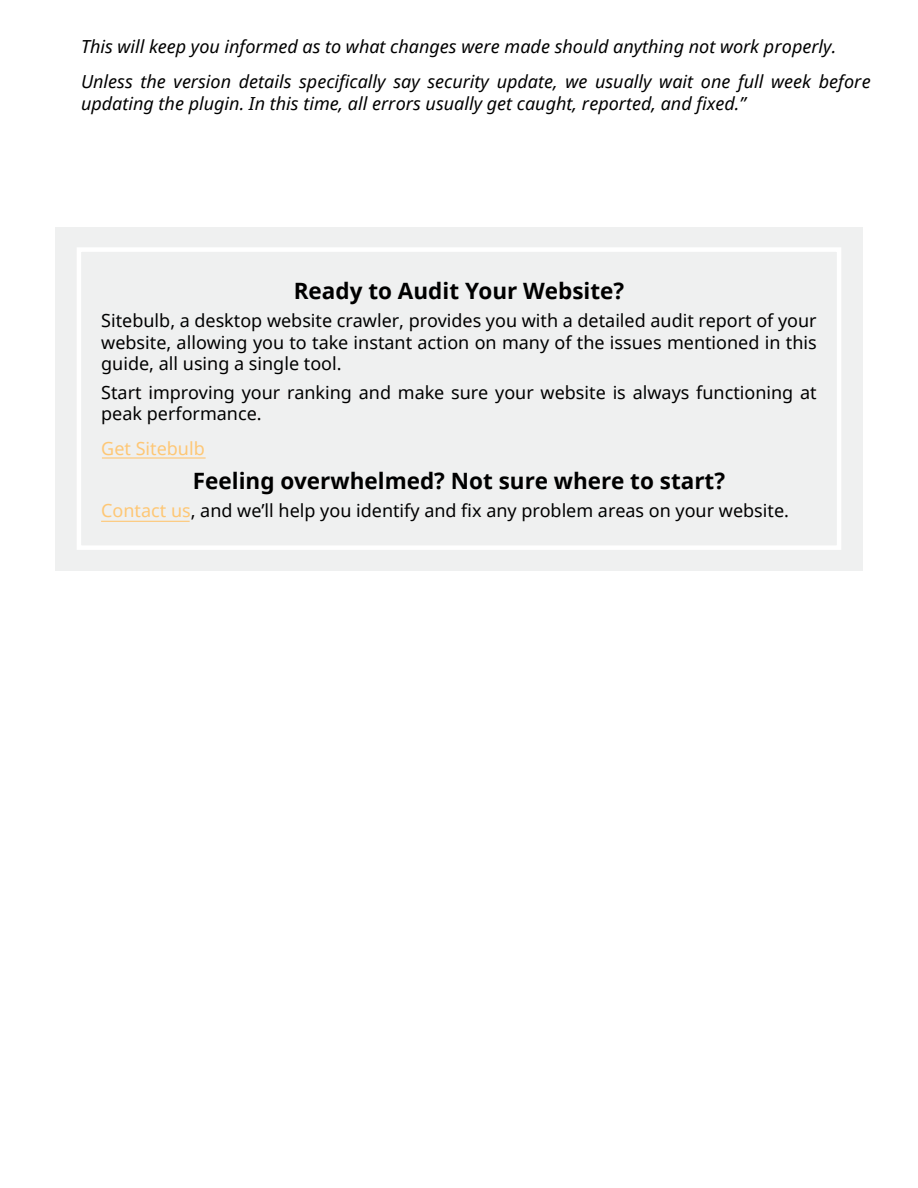
<style>
.page{position:relative;width:918px;height:1188px;background:#fff}
.page>*{position:absolute;margin:0;border:0;box-sizing:border-box;transform-origin:0 0}
.t1{font:700 22.5px "Noto Sans";color:#000}
.t2{font:18px/21.6px "Noto Sans";color:#000;text-align:justify}
.t3{font:italic 18px/35.1px "Noto Sans";color:#000}
.t4{font:18px "Noto Sans";color:#fec775}
.s1{color:#fec775}
</style>
<div class="page">
<div style="left:55px;top:227px;width:808px;height:343px;background:#eff0f0"></div>
<div style="left:77px;top:247px;width:764px;height:303px;border:4px solid #fff"></div>
<hr style="left:102px;top:457px;width:104px;height:2px;background:#fec775">
<hr style="left:101px;top:521px;width:89px;height:1px;background:#fec775">
<p class="t3" style="left:81px;top:28px;width:791px">This will keep you informed as to what changes were made should anything not work properly.<br>Unless the version details specifically say security update, we usually wait one full week before</p>
<p class="t3" style="left:81px;top:85px;width:666px">updating the plugin. In this time, all errors usually get caught, reported, and fixed.”</p>
<p class="t1" style="left:294px;top:275px;width:332px">Ready to Audit Your Website?</p>
<p class="t2" style="left:101px;top:309px;width:717px">Sitebulb, a desktop website crawler, provides you with a detailed audit report of your website, allowing you to take instant action on many of the issues mentioned in this guide, all using a single tool.</p>
<p class="t2" style="left:101px;top:381px;width:717px">Start improving your ranking and make sure your website is always functioning at peak performance.</p>
<p class="t4" style="left:101px;top:436px;width:105px">Get Sitebulb</p>
<p class="t1" style="left:193px;top:465px;width:534px">Feeling overwhelmed? Not sure where to start?</p>
<p class="t2" style="left:101px;top:500px;width:689px"><span class="s1">Contact us</span>, and we’ll help you identify and fix any problem areas on your website.</p>
</div>
